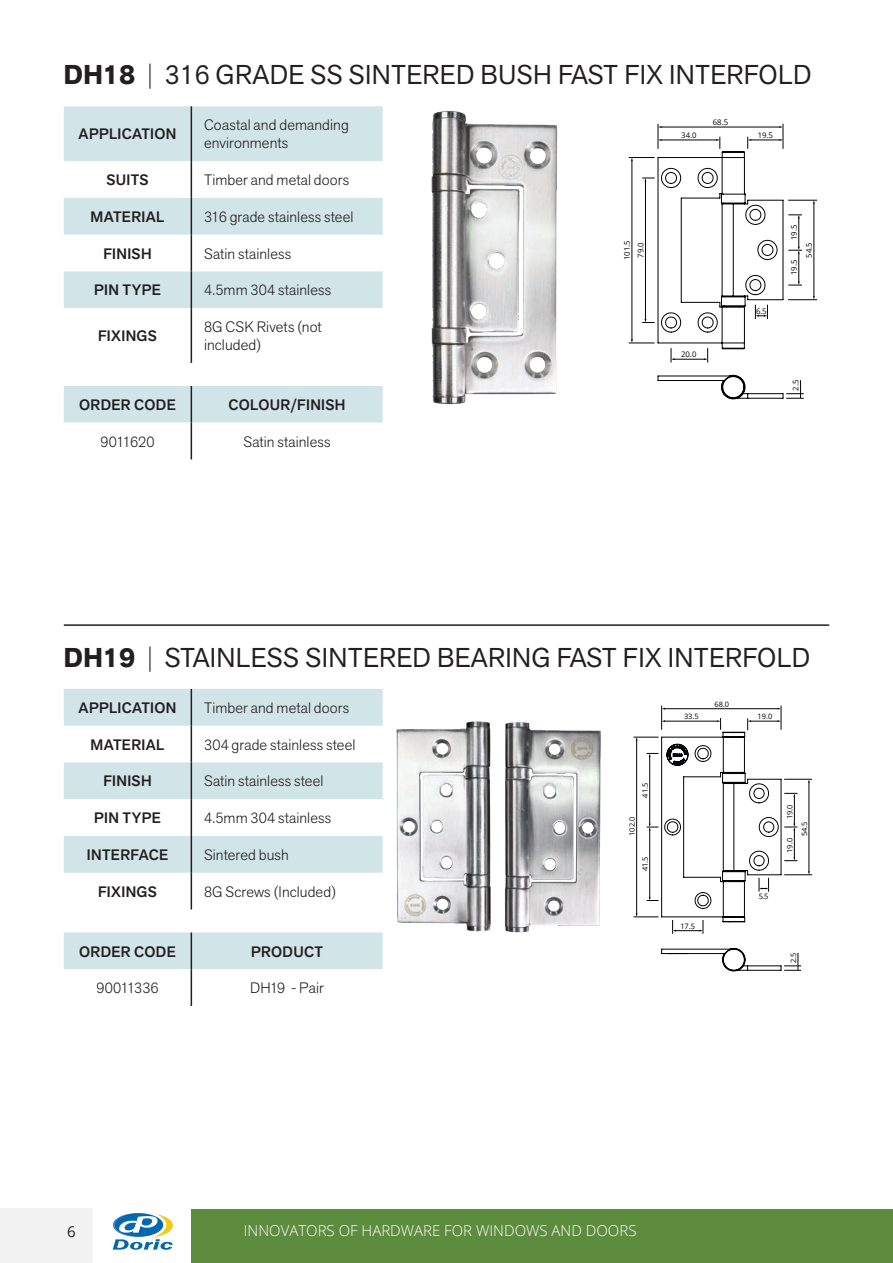
<style>
.page{position:relative;width:893px;height:1263px;background:#fff}
.page>*{position:absolute;margin:0;border:0;box-sizing:border-box;transform-origin:0 0}
.t1{font:27px "Akzid Grtsk Next";letter-spacing:.01em;color:#231f20}
.t2{font:300 15px/18px "Akzid Grtsk Next";letter-spacing:.005em;color:#231f20}
.t3{font:500 15px "Akzid Grtsk Next";letter-spacing:.02em;color:#231f20}
.t4{font:300 15px "Open Sans";color:#fff}
.t5{font:300 15px "Akzid Grtsk Next";letter-spacing:-.02em;color:#231f20}
.t6{font:15px "Open Sans";color:#231f20}
.t7{font:7.8px/13.5px "Open Sans";color:#020304}
.t8{font:7.5px "Open Sans";color:#020304}
.s1{font-weight:700}
.s2{font-weight:200}
</style>
<div class="page">
<div style="left:191px;top:1209px;width:693px;height:54px;background:#5d8c3e"></div>
<div style="left:884px;top:1209px;width:9px;height:54px;background:#5d8c3e"></div>
<div style="left:113px;top:1213px;width:49px;height:24px;background:#8eb5da;border-radius:50%"></div>
<svg style="left:115px;top:1213px;width:48px;height:23px"></svg>
<svg style="left:113px;top:1214px;width:60px;height:36px"></svg>
<div style="left:0;top:1209px;width:93px;height:54px;background:#f2f2f3"></div>
<hr style="left:64px;top:624px;width:765px;height:2px;background:#231f20">
<svg style="left:64px;top:106px;width:319px;height:202px;fill:#d1e5e8"></svg>
<hr style="left:191px;top:106px;width:1px;height:55px;background:#231f20">
<hr style="left:191px;top:161px;width:1px;height:37px;background:#231f20">
<hr style="left:191px;top:198px;width:1px;height:37px;background:#231f20">
<hr style="left:191px;top:235px;width:1px;height:36px;background:#231f20">
<hr style="left:191px;top:271px;width:1px;height:37px;background:#231f20">
<hr style="left:191px;top:308px;width:1px;height:55px;background:#231f20">
<svg style="left:64px;top:386px;width:319px;height:73px"></svg>
<hr style="left:191px;top:386px;width:1px;height:37px;background:#231f20">
<hr style="left:191px;top:423px;width:1px;height:36px;background:#231f20">
<svg style="left:629px;top:124px;width:188px;height:238px"></svg>
<svg style="left:657px;top:375px;width:147px;height:24px"></svg>
<img style="left:431px;top:111px;width:127px;height:294px">
<svg style="left:64px;top:689px;width:319px;height:184px;fill:#d1e5e8"></svg>
<hr style="left:191px;top:689px;width:1px;height:37px;background:#231f20">
<hr style="left:191px;top:726px;width:1px;height:36px;background:#231f20">
<hr style="left:191px;top:762px;width:1px;height:37px;background:#231f20">
<hr style="left:191px;top:799px;width:1px;height:37px;background:#231f20">
<hr style="left:191px;top:836px;width:1px;height:37px;background:#231f20">
<hr style="left:191px;top:873px;width:1px;height:36px;background:#231f20">
<svg style="left:64px;top:932px;width:319px;height:74px"></svg>
<hr style="left:191px;top:932px;width:1px;height:37px;background:#231f20">
<hr style="left:191px;top:969px;width:1px;height:37px;background:#231f20">
<svg style="left:633px;top:706px;width:179px;height:228px"></svg>
<svg style="left:661px;top:948px;width:140px;height:23px"></svg>
<img style="left:396px;top:721px;width:205px;height:212px">
<h1 class="t1" style="left:64px;top:57px;width:749px"><span class="s1">DH18</span> <span class="s2">|</span> 316 GRADE SS SINTERED BUSH FAST FIX INTERFOLD</h1>
<p class="t3" style="left:79px;top:124px;width:99px">APPLICATION</p>
<p class="t2" style="left:204px;top:116px;width:146px">Coastal and demanding environments</p>
<p class="t3" style="left:106px;top:170px;width:44px">SUITS</p>
<p class="t2" style="left:204px;top:171px;width:147px">Timber and metal doors</p>
<p class="t3" style="left:91px;top:207px;width:75px">MATERIAL</p>
<p class="t2" style="left:204px;top:207px;width:151px">316 grade stainless steel</p>
<p class="t3" style="left:103px;top:244px;width:50px">FINISH</p>
<p class="t2" style="left:204px;top:244px;width:89px">Satin stainless</p>
<p class="t3" style="left:94px;top:280px;width:68px">PIN TYPE</p>
<p class="t2" style="left:204px;top:281px;width:129px">4.5mm 304 stainless</p>
<p class="t3" style="left:98px;top:326px;width:60px">FIXINGS</p>
<p class="t2" style="left:204px;top:318px;width:119px">8G CSK Rivets (not included)</p>
<p class="t7" style="left:713px;top:115px;width:17px">68.5</p>
<p class="t7" style="left:681px;top:128px;width:17px">34.0</p>
<p class="t7" style="left:758px;top:128px;width:17px">19.5</p>
<p class="t7" style="left:787px;top:240px;width:17px;rotate:-90deg">19.5</p>
<p class="t7" style="left:787px;top:275px;width:17px;rotate:-90deg">19.5</p>
<p class="t7" style="left:620px;top:260px;width:21px;rotate:-90deg">101.5<br>79.0</p>
<p class="t7" style="left:802px;top:258px;width:17px;rotate:-90deg">54.5</p>
<p class="t7" style="left:756px;top:304px;width:12px">6.5</p>
<p class="t7" style="left:681px;top:348px;width:17px">20.0</p>
<p class="t3" style="left:79px;top:395px;width:98px">ORDER CODE</p>
<p class="t3" style="left:228px;top:395px;width:119px">COLOUR/FINISH</p>
<p class="t5" style="left:101px;top:432px;width:55px">9011620</p>
<p class="t2" style="left:243px;top:432px;width:89px">Satin stainless</p>
<p class="t7" style="left:789px;top:391px;width:12px;rotate:-90deg">2.5</p>
<h1 class="t1" style="left:64px;top:640px;width:748px"><span class="s1">DH19</span> <span class="s2">|</span> STAINLESS SINTERED BEARING FAST FIX INTERFOLD</h1>
<p class="t3" style="left:79px;top:698px;width:99px">APPLICATION</p>
<p class="t2" style="left:204px;top:698px;width:147px">Timber and metal doors</p>
<p class="t3" style="left:91px;top:735px;width:75px">MATERIAL</p>
<p class="t2" style="left:204px;top:735px;width:153px">304 grade stainless steel</p>
<p class="t3" style="left:103px;top:771px;width:50px">FINISH</p>
<p class="t2" style="left:204px;top:772px;width:121px">Satin stainless steel</p>
<p class="t3" style="left:94px;top:808px;width:68px">PIN TYPE</p>
<p class="t2" style="left:204px;top:809px;width:129px">4.5mm 304 stainless</p>
<p class="t3" style="left:87px;top:845px;width:83px">INTERFACE</p>
<p class="t2" style="left:204px;top:846px;width:86px">Sintered bush</p>
<p class="t3" style="left:98px;top:882px;width:60px">FIXINGS</p>
<p class="t2" style="left:204px;top:882px;width:134px">8G Screws (Included)</p>
<p class="t8" style="left:714px;top:699px;width:16px">68.0</p>
<p class="t8" style="left:758px;top:711px;width:16px">19.0</p>
<p class="t8" style="left:684px;top:711px;width:16px">33.5</p>
<p class="t8" style="left:640px;top:798px;width:16px;rotate:-90deg">41.5</p>
<p class="t8" style="left:785px;top:819px;width:16px;rotate:-90deg">19.0</p>
<p class="t8" style="left:785px;top:853px;width:16px;rotate:-90deg">19.0</p>
<p class="t8" style="left:627px;top:836px;width:21px;rotate:-90deg">102.0</p>
<p class="t8" style="left:799px;top:836px;width:16px;rotate:-90deg">54.5</p>
<p class="t8" style="left:640px;top:871px;width:16px;rotate:-90deg">41.5</p>
<p class="t8" style="left:759px;top:891px;width:11px">5.5</p>
<p class="t3" style="left:79px;top:941px;width:98px">ORDER CODE</p>
<p class="t3" style="left:251px;top:941px;width:73px">PRODUCT</p>
<p class="t2" style="left:96px;top:979px;width:64px">90011336</p>
<p class="t2" style="left:250px;top:979px;width:75px">DH19 - Pair</p>
<p class="t8" style="left:680px;top:921px;width:16px">17.5</p>
<p class="t6" style="left:67px;top:1222px;width:10px">6</p>
<p class="t4" style="left:244px;top:1220px;width:394px">INNOVATORS OF HARDWARE FOR WINDOWS AND DOORS</p>
<p class="t8" style="left:788px;top:963px;width:12px;rotate:-90deg">2.5</p>
</div>
